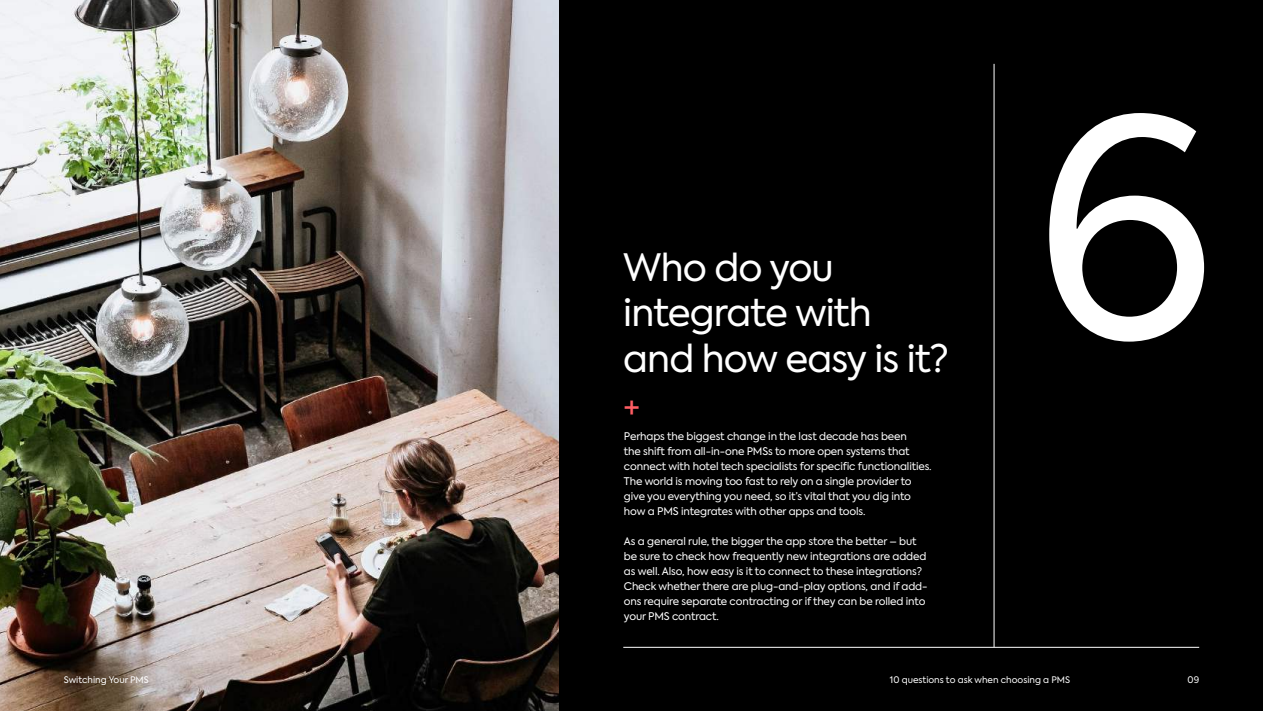
<style>
.page{position:relative;width:1263px;height:711px;background:#fff}
.page>*{position:absolute;margin:0;border:0;box-sizing:border-box;transform-origin:0 0}
.t1{font:300px "Axiforma";color:#fff}
.t2{font:37.5px/45px "Axiforma";letter-spacing:-.025em;color:#fff}
.t3{font:30px "Axiforma";color:#ff5e64}
.t4{font:10.5px/15px "Axiforma";letter-spacing:-.01em;color:#fff}
.t5{font:9px "Axiforma";color:#fff}
</style>
<div class="page">
<img style="left:0;top:0;width:559px;height:710px">
<div style="left:559px;top:0;width:704px;height:710px;background:#000"></div>
<hr style="left:623px;top:646px;width:576px;height:1px;background:#fff">
<hr style="left:994px;top:64px;width:1px;height:582px;background:#fff">
<h2 class="t2" style="left:623px;top:246px;width:327px">Who do you integrate with and how easy is it?</h2>
<h3 class="t3" style="left:624px;top:387px;width:17px">+</h3>
<p class="t4" style="left:624px;top:428px;width:309px">Perhaps the biggest change in the last decade has been<br>the shift from all-in-one PMSs to more open systems that connect with hotel tech specialists for specific functionalities.<br>The world is moving too fast to rely on a single provider to give you everything you need, so it’s vital that you dig into how a PMS integrates with other apps and tools.</p>
<p class="t4" style="left:624px;top:533px;width:305px">As a general rule, the bigger the app store the better – but be sure to check how frequently new integrations are added as well. Also, how easy is it to connect to these integrations?<br>Check whether there are plug-and-play options, and if add&shy;ons require separate contracting or if they can be rolled into your PMS contract.</p>
<h1 class="t1" style="left:1033px;top:38px;width:185px">6</h1>
<p class="t5" style="left:64px;top:674px;width:87px">Switching Your PMS</p>
<p class="t5" style="left:1187px;top:674px;width:13px">09</p>
<p class="t5" style="left:890px;top:674px;width:182px">10 questions to ask when choosing a PMS</p>
</div>
